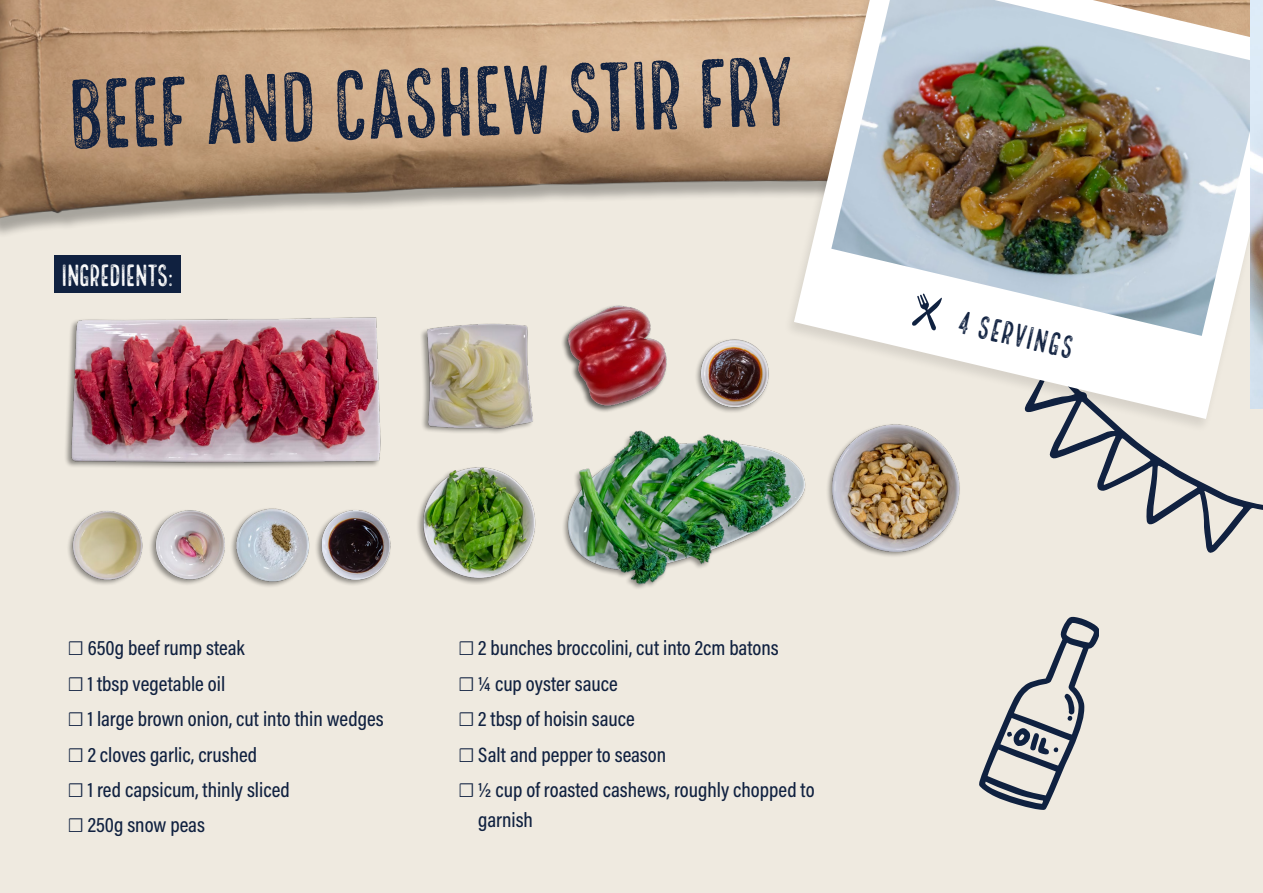
<style>
.page{position:relative;width:1263px;height:893px;background:#efeae0}
.page>*{position:absolute;margin:0;border:0;box-sizing:border-box;transform-origin:0 0}
.t1{font:96px "Local Brewery Five";color:#102140}
.t2{font:31.5px "Local Brewery Five";color:#102140}
.t3{font:30px "Local Brewery Five";letter-spacing:-.06em;color:#fff}
.t4{font:500 21px/35.4px "Acumin Pro Cond";color:#102140}
.s1{font-weight:700}
</style>
<div class="page">
<svg style="left:1049px;top:433px;width:214px;height:120px"></svg>
<img style="left:0;top:0;width:783px;height:235px">
<div style="left:783px;top:0;width:480px;height:433px;background:#000;opacity:.1"></div>
<svg style="left:794px;top:0;width:469px;height:419px"></svg>
<div style="left:54px;top:255px;width:127px;height:37px;background:#102140"></div>
<img style="left:831px;top:0;width:419px;height:336px">
<img style="left:564px;top:424px;width:243px;height:161px">
<div style="left:416px;top:466px;width:121px;height:119px;background:#000;opacity:.4"></div>
<img style="left:419px;top:466px;width:118px;height:116px">
<img style="left:826px;top:419px;width:137px;height:137px">
<div style="left:148px;top:509px;width:78px;height:77px;background:#000;opacity:.4"></div>
<img style="left:153px;top:509px;width:73px;height:73px">
<div style="left:314px;top:509px;width:77px;height:78px;background:#000;opacity:.4"></div>
<img style="left:319px;top:509px;width:72px;height:73px">
<div style="left:694px;top:338px;width:76px;height:76px;background:#000;opacity:.4"></div>
<img style="left:698px;top:338px;width:72px;height:72px">
<div style="left:66px;top:510px;width:77px;height:76px;background:#000;opacity:.4"></div>
<img style="left:70px;top:510px;width:73px;height:72px">
<img style="left:421px;top:323px;width:112px;height:110px">
<img style="left:65px;top:317px;width:316px;height:151px">
<svg style="left:979px;top:617px;width:119px;height:192px"></svg>
<img style="left:562px;top:305px;width:105px;height:107px">
<img style="left:231px;top:508px;width:86px;height:78px">
<svg style="left:912px;top:294px;width:30px;height:37px"></svg>
<img style="left:1250px;top:0;width:13px;height:408px">
<h1 class="t1" style="left:63px;top:63px;width:733px;rotate:-2deg">BEEF AND CASHEW STIR FRY</h1>
<h3 class="t3" style="left:61px;top:259px;width:115px">INGREDIENTS:</h3>
<p class="t4" style="left:67px;top:630px;width:318px"><span class="s1">☐</span> 650g beef rump steak<br><span class="s1">☐</span> 1 tbsp vegetable oil<br><span class="s1">☐</span> 1 large brown onion, cut into thin wedges <span class="s1">☐</span> 2 cloves garlic, crushed<br><span class="s1">☐</span> 1 red capsicum, thinly sliced<br><span class="s1">☐</span> 250g snow peas</p>
<p class="t4" style="left:458px;top:630px;width:358px"><span class="s1">☐</span> 2 bunches broccolini, cut into 2cm batons<br><span class="s1">☐</span> ¼ cup oyster sauce<br><span class="s1">☐</span> 2 tbsp of hoisin sauce<br><span class="s1">☐</span> Salt and pepper to season<br><span class="s1">☐</span> ½ cup of roasted cashews, roughly chopped to</p>
<p class="t4" style="left:478px;top:802px;width:56px">garnish</p>
<h2 class="t2" style="left:962px;top:305px;width:120px;rotate:13deg">4 SERVINGS</h2>
</div>
